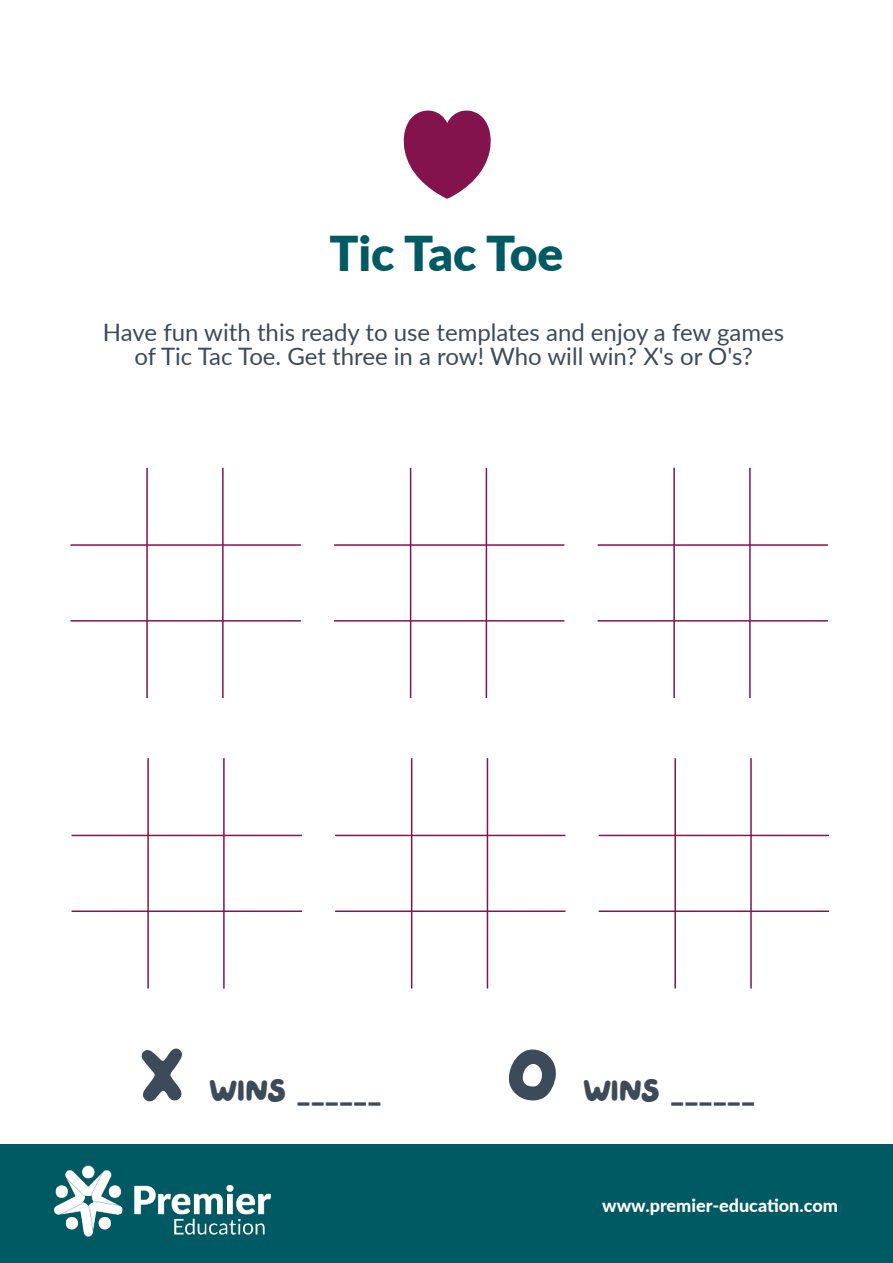
<style>
.page{position:relative;width:893px;height:1263px;background:#fff}
.page>*{position:absolute;margin:0;border:0;box-sizing:border-box;transform-origin:0 0}
.t1{font:75px "QUIRKYSPRING Regular";color:#3c4b5a}
.t2{font:900 48px "Lato";letter-spacing:-.005em;color:#005a64}
.t3{font:900 30px "Lato";color:#3c4b5a}
.t4{font:24px/24px "Lato";color:#3c4b5a;text-align:center}
.t5{font:800 18px "Lato";color:#fff}
.s1{font-family:"QUIRKYSPRING Regular";font-weight:400}
</style>
<div class="page">
<div style="left:0;top:1145px;width:893px;height:118px;background:#005a64"></div>
<img style="left:54px;top:1166px;width:216px;height:71px">
<svg style="left:403px;top:110px;width:88px;height:89px"></svg>
<hr style="left:146px;top:468px;width:2px;height:230px;background:#83134c">
<hr style="left:222px;top:468px;width:2px;height:230px;background:#83134c">
<hr style="left:71px;top:544px;width:230px;height:2px;background:#83134c">
<hr style="left:71px;top:620px;width:230px;height:2px;background:#83134c">
<hr style="left:410px;top:468px;width:1px;height:230px;background:#83134c">
<hr style="left:486px;top:468px;width:1px;height:230px;background:#83134c">
<hr style="left:334px;top:544px;width:230px;height:2px;background:#83134c">
<hr style="left:334px;top:620px;width:230px;height:2px;background:#83134c">
<hr style="left:673px;top:468px;width:2px;height:230px;background:#83134c">
<hr style="left:749px;top:468px;width:2px;height:230px;background:#83134c">
<hr style="left:598px;top:544px;width:230px;height:2px;background:#83134c">
<hr style="left:598px;top:620px;width:230px;height:2px;background:#83134c">
<hr style="left:147px;top:758px;width:2px;height:230px;background:#83134c">
<hr style="left:223px;top:758px;width:2px;height:230px;background:#83134c">
<hr style="left:72px;top:835px;width:230px;height:1px;background:#83134c">
<hr style="left:72px;top:910px;width:230px;height:2px;background:#83134c">
<hr style="left:411px;top:758px;width:1px;height:230px;background:#83134c">
<hr style="left:487px;top:758px;width:1px;height:230px;background:#83134c">
<hr style="left:335px;top:835px;width:230px;height:1px;background:#83134c">
<hr style="left:335px;top:910px;width:230px;height:2px;background:#83134c">
<hr style="left:674px;top:758px;width:2px;height:230px;background:#83134c">
<hr style="left:750px;top:758px;width:2px;height:230px;background:#83134c">
<hr style="left:599px;top:835px;width:230px;height:1px;background:#83134c">
<hr style="left:599px;top:910px;width:230px;height:2px;background:#83134c">
<p class="t2" style="left:329px;top:218px;width:235px">Tic Tac Toe</p>
<p class="t4" style="left:103px;top:319px;width:683px">Have fun with this ready to use templates and enjoy a few games of Tic Tac Toe. Get three in a row! Who will win? X's or O's?</p>
<p class="t1" style="left:140px;top:1019px;width:44px">X</p>
<p class="t3" style="left:209px;top:1068px;width:174px"><span class="s1">WINS</span> ______</p>
<p class="t1" style="left:508px;top:1019px;width:51px">O</p>
<p class="t3" style="left:583px;top:1068px;width:174px"><span class="s1">WINS</span> ______</p>
<p class="t5" style="left:602px;top:1192px;width:237px">www.premier-education.com</p>
</div>
